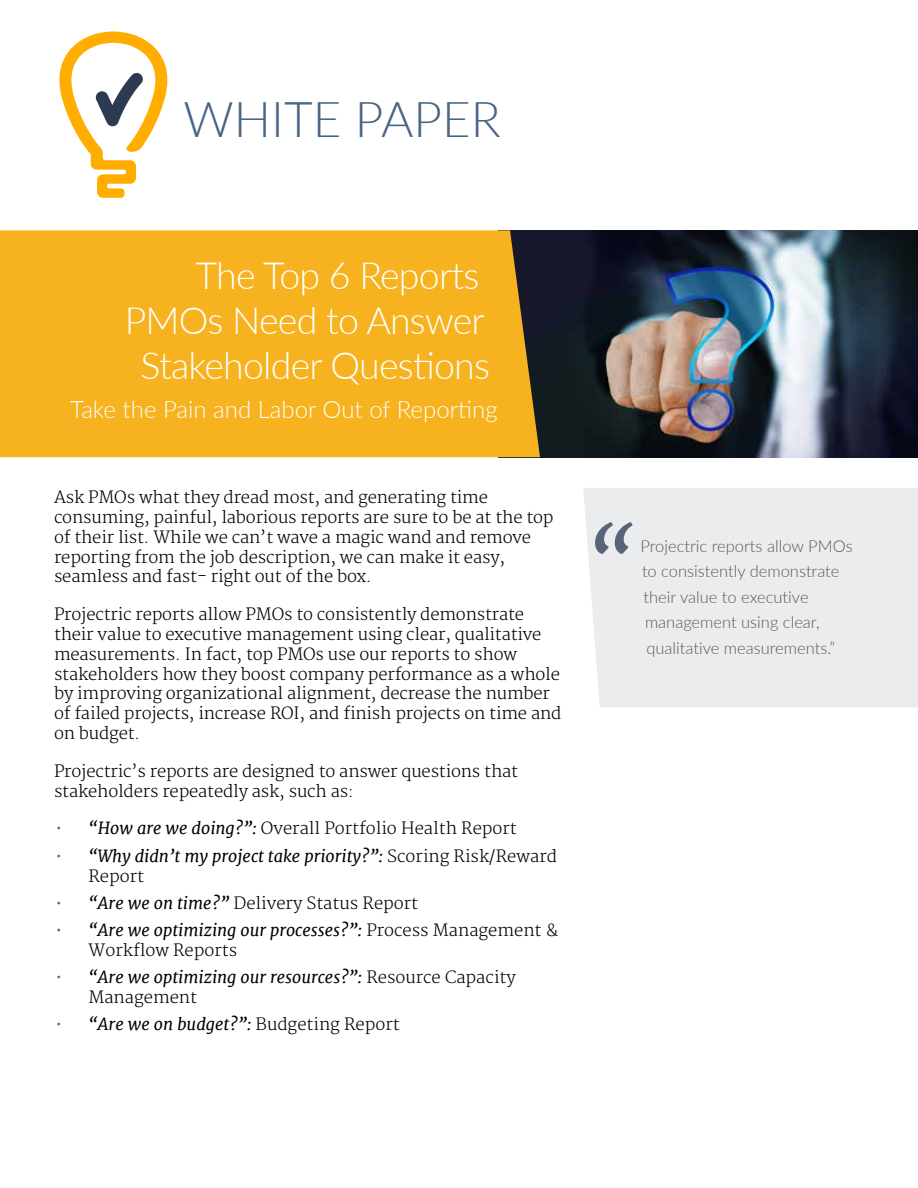
<style>
.page{position:relative;width:918px;height:1188px;background:#fff}
.page>*{position:absolute;margin:0;border:0;box-sizing:border-box;transform-origin:0 0}
.t1{font:italic 84px "Merriweather";color:#586578}
.t2{font:300 49.5px "Lato";color:#486583}
.t3{font:300 37.5px/45px "Lato";letter-spacing:-.02em;color:#fff;text-align:right}
.t4{font:300 24px "Lato";color:#fff}
.t5{font:300 16.5px/19.8px "Merriweather";letter-spacing:-.01em;color:#000}
.t6{font:italic 16.5px/19.8px "Merriweather";color:#000}
.t7{font:300 16.5px/25.5px "Lato";color:#58595b}
.s1{color:#486583}
.s2{font-weight:400;font-style:italic}
.s3{font-weight:300;font-style:normal;color:#486583}
.s4{font-weight:300;font-style:normal}
</style>
<div class="page">
<img style="left:540px;top:230px;width:378px;height:227px">
<svg style="left:59px;top:32px;width:109px;height:166px"></svg>
<div style="left:0;top:230px;width:540px;height:227px;background:#f7b21f"></div>
<div style="left:583px;top:488px;width:335px;height:219px;background:#eaecee"></div>
<h2 class="t2" style="left:184px;top:85px;width:319px">WHITE PAPER</h2>
<h3 class="t3" style="left:125px;top:252px;width:367px">The Top 6 Reports<br>PMOs Need to Answer<br>Stakeholder Questions</h3>
<h3 class="t4" style="left:70px;top:393px;width:429px">Take the Pain and Labor Out of Reporting</h3>
<p class="t5" style="left:54px;top:488px;width:501px">Ask PMOs what they dread most, and generating time consuming, painful, laborious reports are sure to be at the top of their list. While we can’t wave a magic wand and remove reporting from the job description, we can make it easy, seamless and fast- right out of the box.</p>
<p class="t5" style="left:54px;top:605px;width:509px">Projectric reports allow PMOs to consistently demonstrate their value to executive management using clear, qualitative measurements. In fact, top PMOs use our reports to show stakeholders how they boost company performance as a whole by improving organizational alignment, decrease the number of failed projects, increase ROI, and finish projects on time and on budget.</p>
<p class="t5" style="left:54px;top:762px;width:466px">Projectric’s reports are designed to answer questions that stakeholders repeatedly ask, such as:</p>
<p class="t5" style="left:56px;top:819px;width:463px"><span class="s1">•</span> <span class="s2">“How are we doing?”:</span> Overall Portfolio Health Report</p>
<p class="t6" style="left:89px;top:846px;width:470px;text-indent:-33px"><span class="s3">•</span> “Why didn’t my project take priority?”: <span class="s4">Scoring Risk/Reward<br>Report</span></p>
<p class="t5" style="left:56px;top:894px;width:364px"><span class="s1">•</span> <span class="s2">“Are we on time?”</span> Delivery Status Report</p>
<p class="t5" style="left:89px;top:921px;width:471px;text-indent:-33px"><span class="s1">•</span> <span class="s2">“Are we optimizing our processes?”:</span> Process Management &amp;<br>Workflow Reports</p>
<p class="t6" style="left:89px;top:968px;width:429px;text-indent:-33px"><span class="s3">•</span> “Are we optimizing our resources?”: <span class="s4">Resource Capacity<br>Management</span></p>
<p class="t6" style="left:56px;top:1015px;width:346px"><span class="s3">•</span> “Are we on budget?”: <span class="s4">Budgeting Report</span></p>
<h1 class="t1" style="left:586px;top:510px;width:49px">“</h1>
<p class="t7" style="left:640px;top:532px;width:214px">Projectric reports allow PMOs to consistently demonstrate their value to executive management using clear, qualitative measurements.”</p>
</div>
